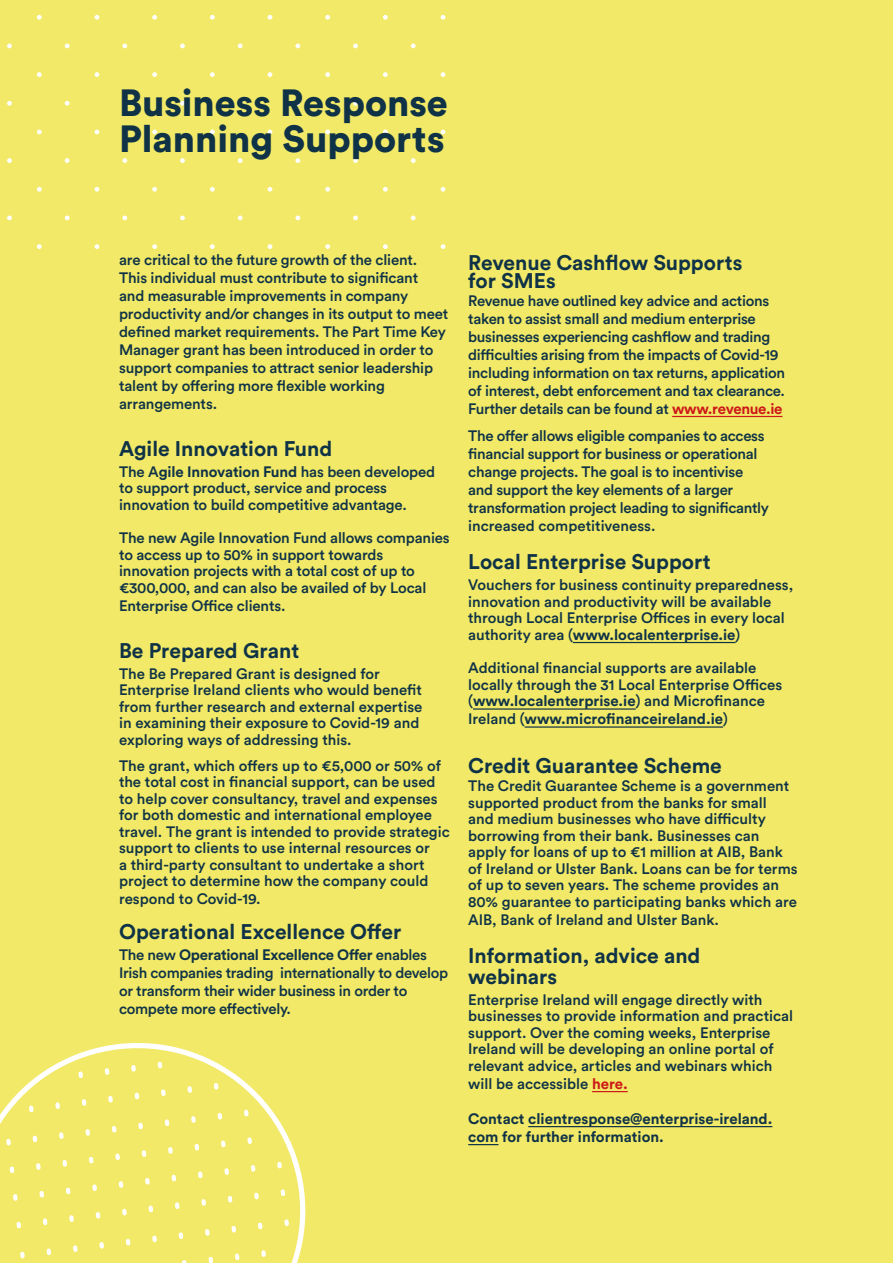
<style>
.page{position:relative;width:893px;height:1263px;background:#f1e967}
.page>*{position:absolute;margin:0;border:0;box-sizing:border-box;transform-origin:0 0}
.t1{font:900 37.5px/36px "Circular Std";color:#0f3247}
.t2{font:700 21px/18px "Circular Std";color:#0f3247}
.t3{font:500 15px/16.5px "Circular Std";letter-spacing:-.005em;color:#0f3247}
.t4{font:700 15px/18px "Circular Std";color:#0f3247}
.s1{font-weight:700}
.s2{font-weight:700;color:#cd1719}
.s3{font-weight:500}
</style>
<div class="page">
<svg style="left:0;top:1043px;width:306px;height:220px"></svg>
<svg style="left:20px;top:1252px;width:5px;height:6px"></svg>
<svg style="left:6px;top:1139px;width:5px;height:6px"></svg>
<svg style="left:10px;top:1166px;width:4px;height:7px"></svg>
<svg style="left:13px;top:1194px;width:5px;height:7px"></svg>
<svg style="left:16px;top:1222px;width:5px;height:6px"></svg>
<svg style="left:46px;top:1248px;width:5px;height:7px"></svg>
<svg style="left:33px;top:1135px;width:4px;height:7px"></svg>
<svg style="left:36px;top:1163px;width:5px;height:7px"></svg>
<svg style="left:39px;top:1191px;width:5px;height:6px"></svg>
<svg style="left:43px;top:1218px;width:5px;height:7px"></svg>
<svg style="left:29px;top:1105px;width:5px;height:7px"></svg>
<svg style="left:73px;top:1245px;width:5px;height:7px"></svg>
<svg style="left:59px;top:1132px;width:5px;height:7px"></svg>
<svg style="left:62px;top:1160px;width:5px;height:7px"></svg>
<svg style="left:66px;top:1188px;width:5px;height:6px"></svg>
<svg style="left:69px;top:1215px;width:5px;height:7px"></svg>
<svg style="left:55px;top:1102px;width:5px;height:7px"></svg>
<svg style="left:99px;top:1242px;width:5px;height:7px"></svg>
<svg style="left:85px;top:1129px;width:5px;height:7px"></svg>
<svg style="left:89px;top:1157px;width:5px;height:6px"></svg>
<svg style="left:92px;top:1184px;width:5px;height:7px"></svg>
<svg style="left:96px;top:1212px;width:4px;height:7px"></svg>
<svg style="left:78px;top:1071px;width:5px;height:7px"></svg>
<svg style="left:82px;top:1099px;width:4px;height:7px"></svg>
<svg style="left:126px;top:1239px;width:4px;height:6px"></svg>
<svg style="left:112px;top:1126px;width:5px;height:6px"></svg>
<svg style="left:115px;top:1153px;width:5px;height:7px"></svg>
<svg style="left:119px;top:1181px;width:4px;height:7px"></svg>
<svg style="left:122px;top:1209px;width:5px;height:6px"></svg>
<svg style="left:105px;top:1068px;width:4px;height:7px"></svg>
<svg style="left:108px;top:1096px;width:5px;height:6px"></svg>
<svg style="left:152px;top:1235px;width:5px;height:7px"></svg>
<svg style="left:138px;top:1123px;width:5px;height:6px"></svg>
<svg style="left:142px;top:1150px;width:4px;height:7px"></svg>
<svg style="left:145px;top:1178px;width:5px;height:7px"></svg>
<svg style="left:148px;top:1205px;width:5px;height:7px"></svg>
<svg style="left:131px;top:1065px;width:5px;height:7px"></svg>
<svg style="left:135px;top:1093px;width:4px;height:6px"></svg>
<svg style="left:179px;top:1232px;width:4px;height:7px"></svg>
<svg style="left:182px;top:1260px;width:5px;height:3px"></svg>
<svg style="left:165px;top:1119px;width:4px;height:7px"></svg>
<svg style="left:168px;top:1147px;width:5px;height:7px"></svg>
<svg style="left:171px;top:1175px;width:5px;height:6px"></svg>
<svg style="left:175px;top:1202px;width:5px;height:7px"></svg>
<svg style="left:158px;top:1062px;width:4px;height:6px"></svg>
<svg style="left:161px;top:1089px;width:5px;height:7px"></svg>
<svg style="left:205px;top:1229px;width:5px;height:7px"></svg>
<svg style="left:208px;top:1257px;width:5px;height:6px"></svg>
<svg style="left:191px;top:1116px;width:5px;height:7px"></svg>
<svg style="left:194px;top:1144px;width:5px;height:6px"></svg>
<svg style="left:198px;top:1171px;width:5px;height:7px"></svg>
<svg style="left:201px;top:1199px;width:5px;height:7px"></svg>
<svg style="left:187px;top:1086px;width:5px;height:7px"></svg>
<svg style="left:231px;top:1226px;width:5px;height:6px"></svg>
<svg style="left:235px;top:1253px;width:5px;height:7px"></svg>
<svg style="left:217px;top:1113px;width:5px;height:7px"></svg>
<svg style="left:221px;top:1140px;width:5px;height:7px"></svg>
<svg style="left:224px;top:1168px;width:5px;height:7px"></svg>
<svg style="left:228px;top:1196px;width:4px;height:6px"></svg>
<svg style="left:214px;top:1083px;width:5px;height:7px"></svg>
<svg style="left:258px;top:1223px;width:5px;height:6px"></svg>
<svg style="left:261px;top:1250px;width:5px;height:7px"></svg>
<svg style="left:244px;top:1110px;width:5px;height:6px"></svg>
<svg style="left:247px;top:1137px;width:5px;height:7px"></svg>
<svg style="left:251px;top:1165px;width:4px;height:7px"></svg>
<svg style="left:254px;top:1193px;width:5px;height:6px"></svg>
<svg style="left:284px;top:1219px;width:5px;height:7px"></svg>
<svg style="left:277px;top:1162px;width:5px;height:6px"></svg>
<svg style="left:281px;top:1189px;width:4px;height:7px"></svg>
<svg style="left:37px;top:15px;width:408px;height:5px"></svg>
<svg style="left:7px;top:44px;width:409px;height:4px"></svg>
<svg style="left:37px;top:72px;width:408px;height:5px"></svg>
<svg style="left:7px;top:101px;width:409px;height:5px"></svg>
<svg style="left:37px;top:130px;width:408px;height:4px"></svg>
<svg style="left:7px;top:158px;width:409px;height:5px"></svg>
<svg style="left:37px;top:187px;width:408px;height:5px"></svg>
<svg style="left:7px;top:216px;width:409px;height:4px"></svg>
<svg style="left:37px;top:244px;width:408px;height:5px"></svg>
<hr style="left:672px;top:416px;width:110px;height:1px;background:#cd1719">
<hr style="left:573px;top:642px;width:163px;height:1px;background:#0f3247">
<hr style="left:473px;top:708px;width:163px;height:2px;background:#0f3247">
<hr style="left:525px;top:726px;width:198px;height:2px;background:#0f3247">
<hr style="left:592px;top:1091px;width:36px;height:1px;background:#cd1719">
<hr style="left:528px;top:1126px;width:244px;height:1px;background:#0f3247">
<hr style="left:468px;top:1144px;width:30px;height:1px;background:#0f3247">
<h1 class="t1" style="left:119px;top:84px;width:330px">Business Response<br>Planning Supports</h1>
<p class="t3" style="left:119px;top:250px;width:331px;line-height:18px">are critical to the future growth of the client.<br>This individual must contribute to significant<br>and measurable improvements in company productivity and/or changes in its output to meet defined market requirements. The Part Time Key Manager grant has been introduced in order to support companies to attract senior leadership talent by offering more flexible working arrangements.</p>
<h2 class="t2" style="left:119px;top:439px;width:215px">Agile Innovation Fund</h2>
<p class="t3" style="left:119px;top:463px;width:318px">The A<span class="s1">gile Innovation Fund</span> has been developed to support product, service and process innovation to build competitive advantage.</p>
<p class="t3" style="left:119px;top:529px;width:332px">The new Agile Innovation Fund allows companies to access up to 50% in support towards innovation projects with a total cost of up to €300,000, and can also be availed of by Local</p>
<p class="t3" style="left:119px;top:597px;width:168px">Enterprise Office clients.</p>
<h2 class="t2" style="left:119px;top:641px;width:182px">Be Prepared Grant</h2>
<p class="t3" style="left:119px;top:665px;width:305px">The Be Prepared Grant is designed for Enterprise Ireland clients who would benefit from further research and external expertise in examining their exposure to Covid-19 and exploring ways of addressing this.</p>
<p class="t3" style="left:119px;top:757px;width:332px">The grant, which offers up to €5,000 or 50% of the total cost in financial support, can be used to help cover consultancy, travel and expenses for both domestic and international employee travel. The grant is intended to provide strategic support to clients to use internal resources or<br>a third-party consultant to undertake a short project to determine how the company could</p>
<p class="t3" style="left:119px;top:890px;width:143px">respond to Covid-19.</p>
<h2 class="t2" style="left:119px;top:922px;width:284px">Operational Excellence Offer</h2>
<p class="t3" style="left:119px;top:946px;width:331px;line-height:18px">The new <span class="s1">Operational Excellence Offer</span> enables Irish companies trading internationally to develop or transform their wider business in order to compete more effectively.</p>
<h2 class="t2" style="left:468px;top:253px;width:276px">Revenue Cashflow Supports for SMEs</h2>
<p class="t3" style="left:468px;top:291px;width:318px;line-height:18px">Revenue have outlined key advice and actions taken to assist small and medium enterprise businesses experiencing cashflow and trading difficulties arising from the impacts of Covid-19 including information on tax returns, application of interest, debt enforcement and tax clearance.<br>Further details can be found at <span class="s2">www.revenue.ie</span></p>
<p class="t3" style="left:468px;top:426px;width:302px;line-height:18px">The offer allows eligible companies to access financial support for business or operational change projects. The goal is to incentivise and support the key elements of a larger transformation project leading to significantly increased competitiveness.</p>
<h2 class="t2" style="left:468px;top:552px;width:244px">Local Enterprise Support</h2>
<p class="t3" style="left:468px;top:576px;width:327px">Vouchers for business continuity preparedness, innovation and productivity will be available through Local Enterprise Offices in every local authority area (<span class="s1">www.localenterprise.ie</span>)</p>
<p class="t3" style="left:468px;top:659px;width:316px">Additional financial supports are available locally through the 31 Local Enterprise Offices (<span class="s1">www.localenterprise.ie</span>) and Microfinance</p>
<p class="t4" style="left:468px;top:709px;width:261px"><span class="s3">Ireland (</span>www.microfinanceireland.ie<span class="s3">)</span></p>
<h2 class="t2" style="left:468px;top:756px;width:255px">Credit Guarantee Scheme</h2>
<p class="t3" style="left:468px;top:777px;width:331px">The Credit Guarantee Scheme is a government supported product from the banks for small<br>and medium businesses who have difficulty borrowing from their bank. Businesses can apply for loans of up to €1 million at AIB, Bank of Ireland or Ulster Bank. Loans can be for terms of up to seven years. The scheme provides an 80% guarantee to participating banks which are</p>
<p class="t3" style="left:468px;top:911px;width:252px">AIB, Bank of Ireland and Ulster Bank.</p>
<h2 class="t2" style="left:468px;top:944px;width:234px;line-height:21px">Information, advice and webinars</h2>
<p class="t3" style="left:468px;top:991px;width:326px">Enterprise Ireland will engage directly with businesses to provide information and practical support. Over the coming weeks, Enterprise Ireland will be developing an online portal of relevant advice, articles and webinars which</p>
<p class="t3" style="left:468px;top:1075px;width:161px">will be accessible <span class="s2">here.</span></p>
<p class="t4" style="left:468px;top:1109px;width:306px">Contact clientresponse@enterprise-ireland. com for further information.</p>
</div>
